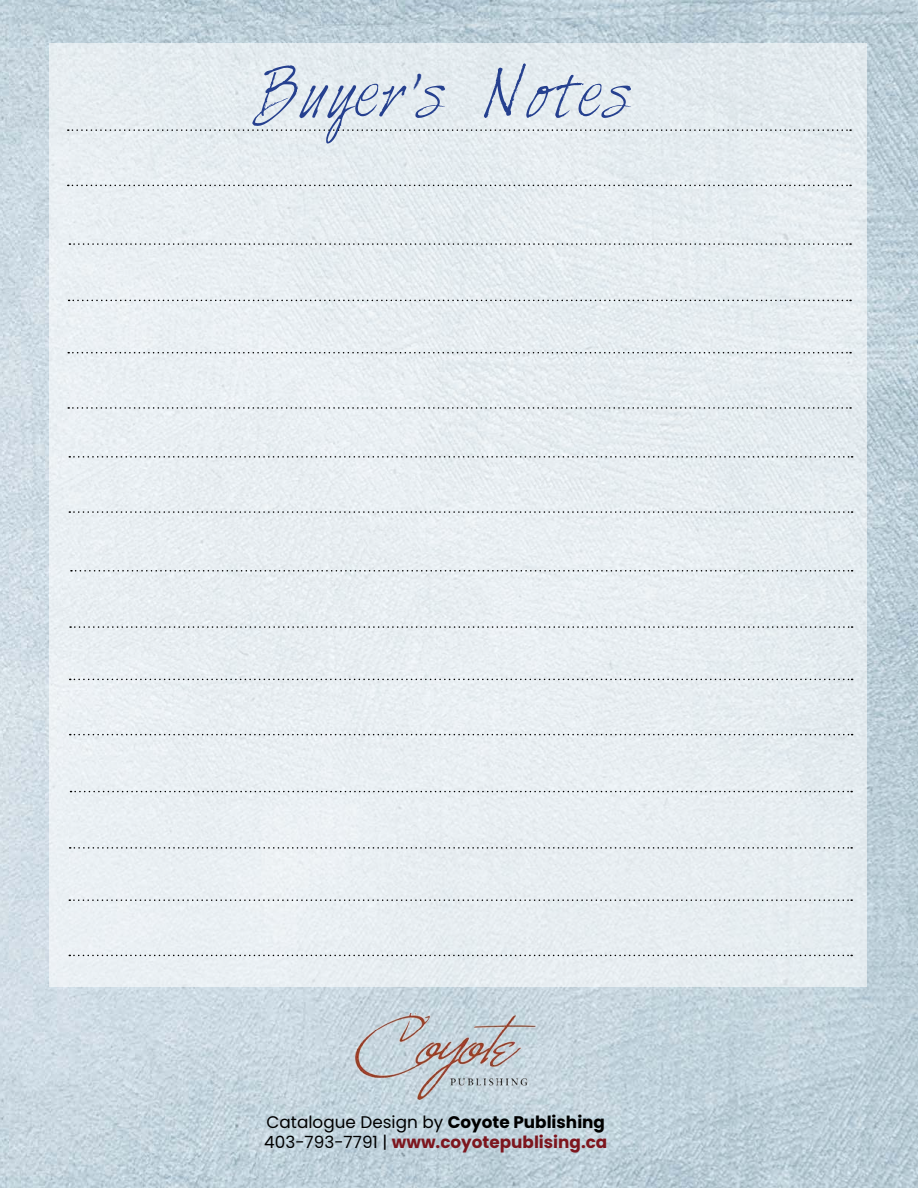
<style>
.page{position:relative;width:918px;height:1188px;background:#fff}
.page>*{position:absolute;margin:0;border:0;box-sizing:border-box;transform-origin:0 0}
.t1{font:58.2px "Harabara Hand";color:#25408f}
.t2{font:47.4px "Harabara Hand";color:#25408f}
.t3{font:16.8px/20.2px "Poppins";color:#000}
.s1{font-weight:700}
.s2{font-weight:700;color:#7d161e}
</style>
<div class="page">
<img style="left:0;top:0;width:918px;height:1188px">
<div style="left:49px;top:44px;width:818px;height:943px;background:#e8eef2"></div>
<svg style="left:68px;top:129px;width:783px;height:2px"></svg>
<svg style="left:68px;top:185px;width:783px;height:1px"></svg>
<svg style="left:69px;top:243px;width:782px;height:2px"></svg>
<svg style="left:69px;top:300px;width:782px;height:1px"></svg>
<svg style="left:68px;top:352px;width:783px;height:1px"></svg>
<svg style="left:68px;top:407px;width:783px;height:2px"></svg>
<img style="left:355px;top:1013px;width:183px;height:89px">
<svg style="left:69px;top:456px;width:784px;height:2px"></svg>
<svg style="left:69px;top:511px;width:784px;height:2px"></svg>
<svg style="left:71px;top:570px;width:782px;height:2px"></svg>
<svg style="left:70px;top:626px;width:783px;height:2px"></svg>
<svg style="left:70px;top:679px;width:783px;height:1px"></svg>
<svg style="left:70px;top:734px;width:783px;height:1px"></svg>
<svg style="left:71px;top:791px;width:781px;height:1px"></svg>
<svg style="left:70px;top:847px;width:782px;height:2px"></svg>
<svg style="left:69px;top:899px;width:783px;height:2px"></svg>
<svg style="left:69px;top:955px;width:783px;height:1px"></svg>
<h1 class="t1" style="left:261px;top:62px;width:370px">Buyer s Notes</h1>
<h2 class="t2" style="left:414px;top:74px;width:10px">'</h2>
<p class="t3" style="left:264px;top:1112px;width:345px">Catalogue Design by <span class="s1">Coyote Publishing<br></span>403-793-7791 | <span class="s2">www.coyotepublising.ca</span></p>
</div>
